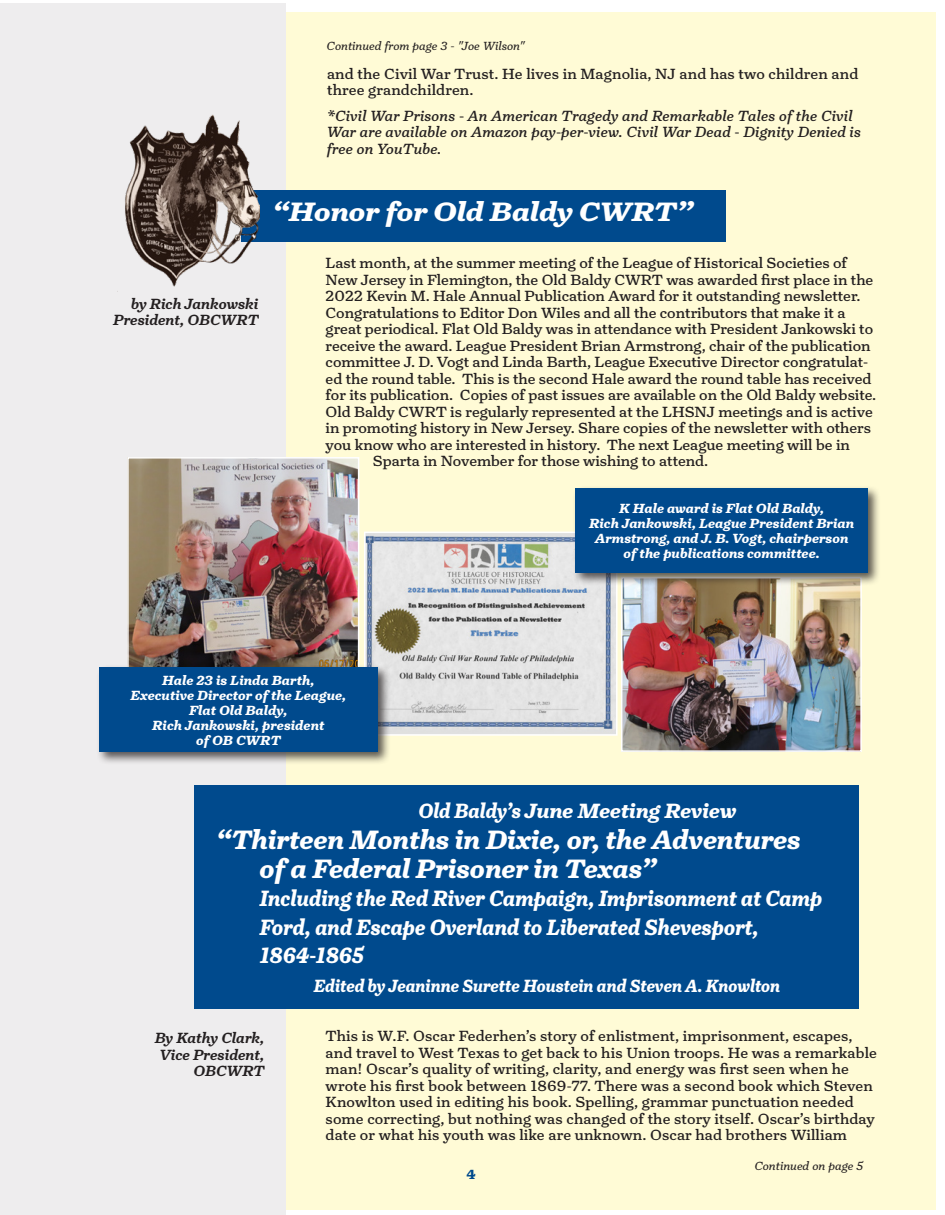
<style>
.page{position:relative;width:945px;height:1215px;background:#fff}
.page>*{position:absolute;margin:0;border:0;box-sizing:border-box;transform-origin:0 0}
.t1{font:italic 700 27px/28.5px "Turnip";color:#fff}
.t2{font:italic 700 27px "Turnip";color:#fff;scale:1.1 1}
.t3{font:italic 700 22.5px/28.5px "Turnip";color:#fff;scale:.9 1}
.t4{font:italic 700 21px "Turnip";color:#fff;scale:.9 1}
.t5{font:italic 700 18px "Turnip";color:#fff;scale:.9 1}
.t6{font:15px/16.5px "Turnip";color:#231f20}
.t7{font:italic 15px/16.5px "Turnip";letter-spacing:.01em;color:#231f20}
.t8{font:italic 500 15px/16.5px "Turnip";color:#231f20;text-align:right}
.t9{font:italic 700 13.5px/15px "Turnip";letter-spacing:.01em;color:#fff;text-align:center}
.t10{font:700 13.5px "Turnip";color:#004a8d}
.t11{font:italic 12px "Turnip";color:#231f20}
</style>
<div class="page">
<div style="left:18px;top:12px;width:918px;height:1198px;background:#fffbd6"></div>
<div style="left:0;top:4px;width:286px;height:1211px;background:#eeedee"></div>
<div style="left:241px;top:190px;width:485px;height:52px;background:#004a8d"></div>
<img style="left:624px;top:586px;width:235px;height:163px">
<div style="left:621px;top:577px;width:241px;height:175px;border:2px solid #fff"></div>
<img style="left:130px;top:460px;width:226px;height:204px">
<div style="left:127px;top:457px;width:232px;height:225px;border:2px solid #fff"></div>
<img style="left:367px;top:535px;width:248px;height:198px">
<div style="left:364px;top:532px;width:254px;height:204px;border:2px solid #fff"></div>
<img style="left:125px;top:114px;width:134px;height:173px">
<div style="left:96px;top:664px;width:295px;height:101px;background:#231f20;opacity:.75"></div>
<div style="left:99px;top:668px;width:279px;height:84px;background:#004a8d"></div>
<div style="left:572px;top:485px;width:310px;height:101px;background:#231f20;opacity:.75"></div>
<div style="left:576px;top:489px;width:292px;height:84px;background:#004a8d"></div>
<div style="left:194px;top:786px;width:665px;height:223px;background:#004a8d"></div>
<p class="t11" style="left:327px;top:38px;width:199px">Continued from page 3 - "Joe Wilson"</p>
<p class="t6" style="left:327px;top:65px;width:533px">and the Civil War Trust. He lives in Magnolia, NJ and has two children and three grandchildren.</p>
<p class="t7" style="left:327px;top:107px;width:536px">*Civil War Prisons - An American Tragedy and Remarkable Tales of the Civil<br>War are available on Amazon pay-per-view. Civil War Dead - Dignity Denied is free on YouTube.</p>
<p class="t8" style="left:114px;top:296px;width:147px">by Rich Jankowski<br>President, OBCWRT</p>
<h1 class="t2" style="left:273px;top:194px;width:384px">“Honor for Old Baldy CWRT”</h1>
<p class="t6" style="left:326px;top:255px;width:523px">Last month, at the summer meeting of the League of Historical Societies of</p>
<p class="t6" style="left:326px;top:272px;width:549px">New Jersey in Flemington, the Old Baldy CWRT was awarded first place in the</p>
<p class="t6" style="left:326px;top:288px;width:537px">2022 Kevin M. Hale Annual Publication Award for it outstanding newsletter.</p>
<p class="t6" style="left:326px;top:305px;width:521px">Congratulations to Editor Don Wiles and all the contributors that make it a</p>
<p class="t6" style="left:326px;top:321px;width:549px">great periodical. Flat Old Baldy was in attendance with President Jankowski to</p>
<p class="t6" style="left:326px;top:338px;width:547px">receive the award. League President Brian Armstrong, chair of the publication</p>
<p class="t6" style="left:326px;top:354px;width:544px">committee J. D. Vogt and Linda Barth, League Executive Director congratulat-</p>
<p class="t6" style="left:326px;top:371px;width:547px">ed the round table. This is the second Hale award the round table has received</p>
<p class="t6" style="left:326px;top:387px;width:552px">for its publication. Copies of past issues are available on the Old Baldy website.</p>
<p class="t6" style="left:326px;top:404px;width:549px">Old Baldy CWRT is regularly represented at the LHSNJ meetings and is active</p>
<p class="t6" style="left:326px;top:420px;width:547px">in promoting history in New Jersey. Share copies of the newsletter with others</p>
<p class="t6" style="left:326px;top:437px;width:526px">you know who are interested in history. The next League meeting will be in</p>
<p class="t6" style="left:373px;top:453px;width:337px">Sparta in November for those wishing to attend.</p>
<p class="t9" style="left:590px;top:501px;width:266px">K Hale award is Flat Old Baldy,<br>Rich Jankowski, League President Brian Armstrong, and J. B. Vogt, chairperson of the publications committee.</p>
<p class="t9" style="left:131px;top:673px;width:217px">Hale 23 is Linda Barth,<br>Executive Director of the League,<br>Flat Old Baldy,<br>Rich Jankowski, president<br>of OB CWRT</p>
<h3 class="t4" style="left:419px;top:797px;width:355px">Old Baldy’s June Meeting Review</h3>
<h1 class="t1" style="left:260px;top:826px;width:543px;text-indent:-43px">“Thirteen Months in Dixie, or, the Adventures of a Federal Prisoner in Texas”</h1>
<h2 class="t3" style="left:260px;top:884px;width:627px">Including the Red River Campaign, Imprisonment at Camp<br>Ford, and Escape Overland to Liberated Shevesport,<br>1864-1865</h2>
<p class="t5" style="left:314px;top:974px;width:520px">Edited by Jeaninne Surette Houstein and Steven A. Knowlton</p>
<p class="t8" style="left:155px;top:1030px;width:111px">By Kathy Clark,<br>Vice President,<br>OBCWRT</p>
<p class="t6" style="left:326px;top:1028px;width:553px">This is W.F. Oscar Federhen’s story of enlistment, imprisonment, escapes, and travel to West Texas to get back to his Union troops. He was a remarkable man! Oscar’s quality of writing, clarity, and energy was first seen when he wrote his first book between 1869-77. There was a second book which Steven Knowlton used in editing his book. Spelling, grammar punctuation needed some correcting, but nothing was changed of the story itself. Oscar’s birthday date or what his youth was like are unknown. Oscar had brothers William</p>
<p class="t10" style="left:466px;top:1165px;width:11px">4</p>
<p class="t11" style="left:755px;top:1158px;width:110px">Continued on page 5</p>
</div>
